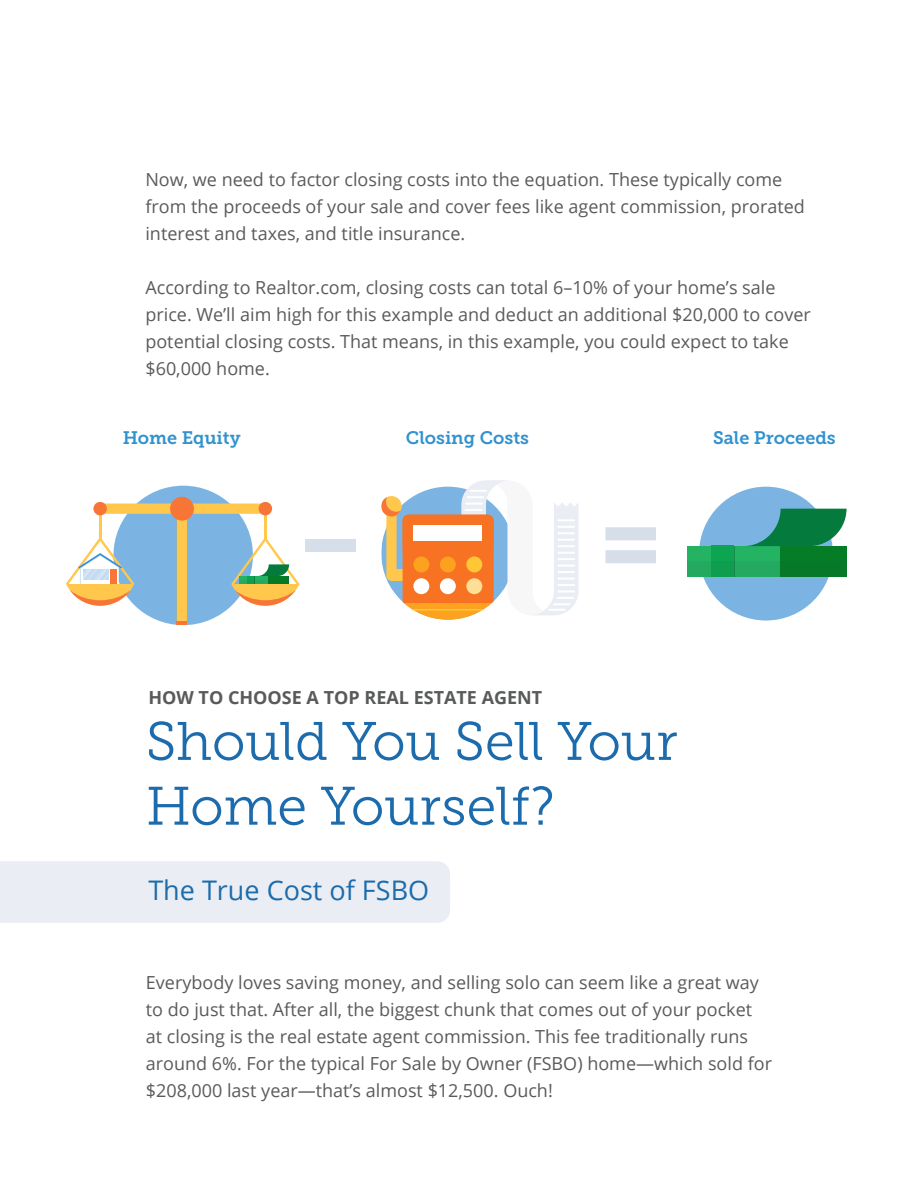
<style>
.page{position:relative;width:918px;height:1188px;background:#fff}
.page>*{position:absolute;margin:0;border:0;box-sizing:border-box;transform-origin:0 0}
.t1{font:54px/64.8px "Museo Slab 300";color:#1c6bac}
.t2{font:27px "Open Sans";color:#1c6bac}
.t3{font:18px/27px "Open Sans";color:#595a5b}
.t4{font:18px "Museo Slab 700";color:#3192cf}
.t5{font:700 18px "Open Sans";color:#595a5b}
</style>
<div class="page">
<div style="left:0;top:861px;width:450px;height:62px;background:#eaeef4"></div>
<div style="left:699px;top:487px;width:134px;height:134px;background:#7bb4e2;border-radius:50%"></div>
<svg style="left:381px;top:480px;width:198px;height:140px"></svg>
<svg style="left:606px;top:527px;width:50px;height:36px"></svg>
<div style="left:306px;top:539px;width:50px;height:13px;background:#d6dee9"></div>
<div style="left:687px;top:546px;width:160px;height:31px;background:#24aa60"></div>
<div style="left:780px;top:546px;width:67px;height:31px;background:#077827"></div>
<div style="left:711px;top:546px;width:23px;height:31px;background:#0f9d4f"></div>
<hr style="left:734px;top:546px;width:1px;height:31px;background:#cbc8cb">
<svg style="left:747px;top:509px;width:100px;height:37px"></svg>
<svg style="left:734px;top:561px;width:1px;height:15px"></svg>
<div style="left:113px;top:486px;width:140px;height:139px;background:#7bb4e2;border-radius:50%"></div>
<hr style="left:264px;top:509px;width:3px;height:31px;background:#ffc74b">
<hr style="left:99px;top:509px;width:2px;height:31px;background:#ffc74b">
<div style="left:177px;top:509px;width:10px;height:130px;background:#ffc74b;border-radius:5px"></div>
<div style="left:96px;top:504px;width:172px;height:10px;background:#ffc74b;border-radius:5px"></div>
<div style="left:177px;top:621px;width:10px;height:19px;background:#f77537"></div>
<div style="left:170px;top:497px;width:24px;height:24px;background:#f77537;border-radius:50%"></div>
<div style="left:93px;top:502px;width:14px;height:13px;background:#f77537;border-radius:50%"></div>
<div style="left:259px;top:502px;width:13px;height:13px;background:#f77537;border-radius:50%"></div>
<svg style="left:231px;top:537px;width:68px;height:69px"></svg>
<svg style="left:66px;top:537px;width:68px;height:69px"></svg>
<div style="left:151px;top:625px;width:62px;height:41px;background:#fff"></div>
<p class="t3" style="left:145px;top:166px;width:661px">Now, we need to factor closing costs into the equation. These typically come from the proceeds of your sale and cover fees like agent commission, prorated interest and taxes, and title insurance.</p>
<p class="t3" style="left:145px;top:274px;width:667px">According to Realtor.com, closing costs can total 6–10% of your home’s sale price. We’ll aim high for this example and deduct an additional $20,000 to cover potential closing costs. That means, in this example, you could expect to take $60,000 home.</p>
<p class="t4" style="left:123px;top:427px;width:119px">Home Equity</p>
<p class="t4" style="left:406px;top:427px;width:125px">Closing Costs</p>
<p class="t4" style="left:713px;top:427px;width:124px">Sale Proceeds</p>
<p class="t5" style="left:148px;top:685px;width:395px">HOW TO CHOOSE A TOP REAL ESTATE AGENT</p>
<h1 class="t1" style="left:146px;top:709px;width:533px">Should You Sell Your<br>Home Yourself?</h1>
<h2 class="t2" style="left:148px;top:871px;width:282px">The True Cost of FSBO</h2>
<p class="t3" style="left:146px;top:969px;width:628px">Everybody loves saving money, and selling solo can seem like a great way to do just that. After all, the biggest chunk that comes out of your pocket at closing is the real estate agent commission. This fee traditionally runs around 6%. For the typical For Sale by Owner (FSBO) home—which sold for $208,000 last year—that’s almost $12,500. Ouch!</p>
</div>
